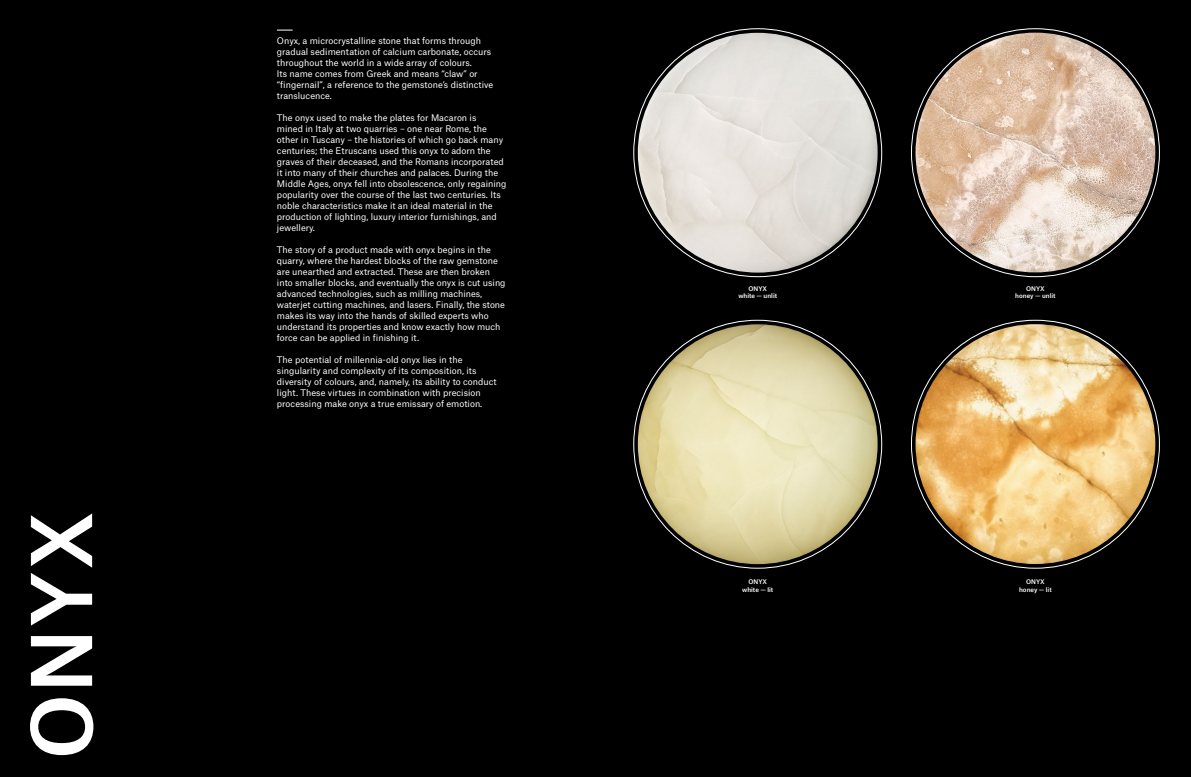
<style>
.page{position:relative;width:1191px;height:777px;background:#000}
.page>*{position:absolute;margin:0;border:0;box-sizing:border-box;transform-origin:0 0}
.headline___section{font:500 80px "Atlas Grotesk";color:#fff}
.t1{font:8.7px/11px "Atlas Grotesk";color:#fff}
.koty{font:500 6.1px/7.5px "Atlas Grotesk";color:#fff;text-align:center}
</style>
<div class="page">
<img style="left:638px;top:33px;width:239px;height:240px;border-radius:120px">
<img style="left:915px;top:324px;width:240px;height:240px;border-radius:120px">
<img style="left:638px;top:324px;width:239px;height:240px;border-radius:120px">
<img style="left:915px;top:33px;width:240px;height:239px;border-radius:120px">
<svg style="left:277px;top:30px;width:16px;height:1px"></svg>
<p class="headline___section" style="left:-4px;top:759px;width:250px;rotate:-90deg">ONYX</p>
<p class="t1" style="left:277px;top:34px;width:218px">Onyx, a microcrystalline stone that forms through gradual sedimentation of calcium carbonate, occurs throughout the world in a wide array of colours.<br>Its name comes from Greek and means “claw” or “fingernail”, a reference to the gemstone’s distinctive translucence.</p>
<p class="t1" style="left:277px;top:111px;width:231px">The onyx used to make the plates for Macaron is<br>mined in Italy at two quarries – one near Rome, the other in Tuscany – the histories of which go back many centuries; the Etruscans used this onyx to adorn the graves of their deceased, and the Romans incorporated it into many of their churches and palaces. During the Middle Ages, onyx fell into obsolescence, only regaining popularity over the course of the last two centuries. Its noble characteristics make it an ideal material in the production of lighting, luxury interior furnishings, and jewellery.</p>
<p class="t1" style="left:277px;top:243px;width:230px">The story of a product made with onyx begins in the quarry, where the hardest blocks of the raw gemstone are unearthed and extracted. These are then broken into smaller blocks, and eventually the onyx is cut using advanced technologies, such as milling machines, waterjet cutting machines, and lasers. Finally, the stone makes its way into the hands of skilled experts who understand its properties and know exactly how much force can be applied in finishing it.</p>
<p class="t1" style="left:277px;top:353px;width:221px">The potential of millennia-old onyx lies in the singularity and complexity of its composition, its diversity of colours, and, namely, its ability to conduct light. These virtues in combination with precision processing make onyx a true emissary of emotion.</p>
<p class="koty" style="left:738px;top:284px;width:40px">ONYX<br>white — unlit</p>
<p class="koty" style="left:1026px;top:284px;width:20px">ONYX</p>
<p class="koty" style="left:1015px;top:291px;width:42px">honey — unlit</p>
<p class="koty" style="left:742px;top:577px;width:33px">ONYX white — lit</p>
<p class="koty" style="left:1019px;top:577px;width:34px">ONYX honey — lit</p>
</div>
